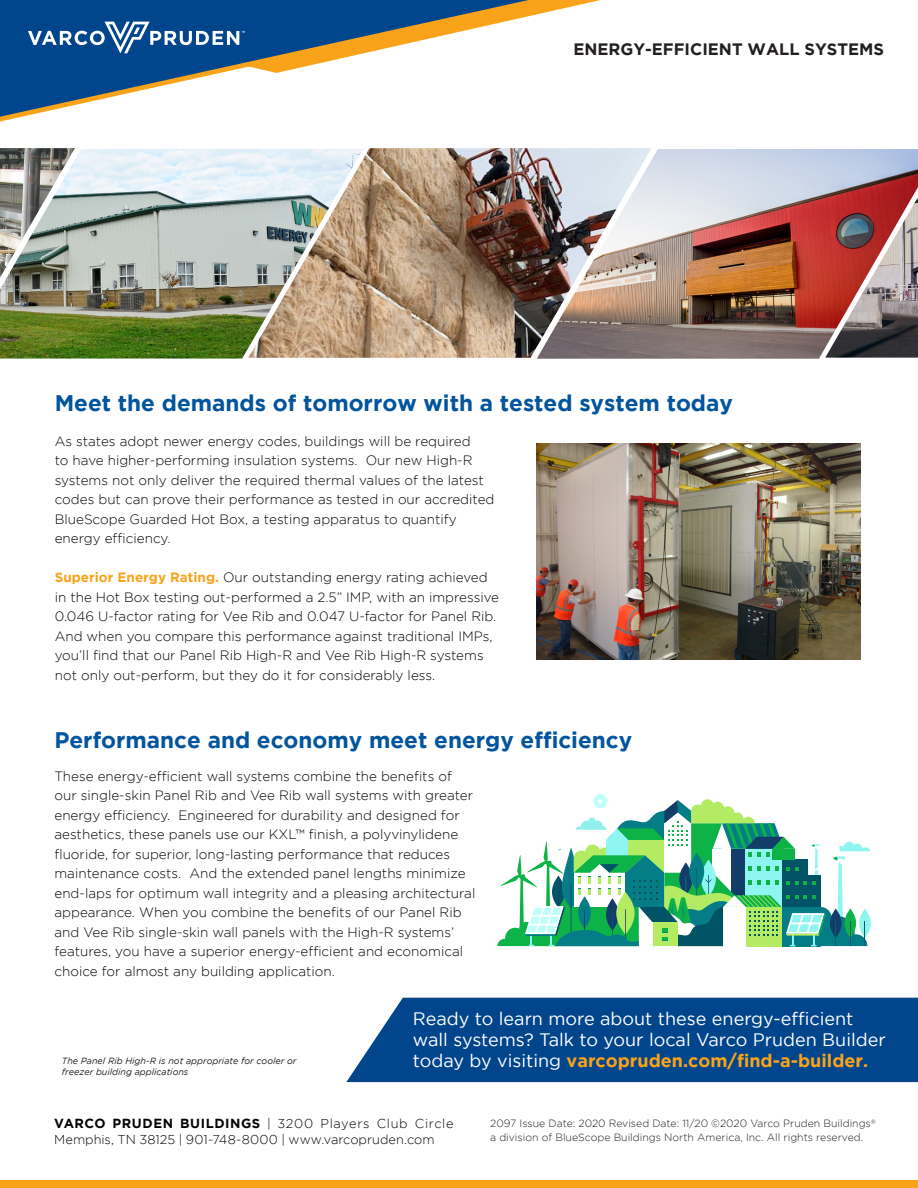
<style>
.page{position:relative;width:918px;height:1188px;background:#fff}
.page>*{position:absolute;margin:0;border:0;box-sizing:border-box;transform-origin:0 0}
.Green_Subhead_16B{font:700 22.5px "Gotham";color:#01549d}
.t1{font:18px/21px "Gotham";color:#fff}
.t2{font:700 18px "Gotham";color:#f9a31b}
.Front_Style_Red{font:700 16.5px "Gotham";color:#231f20}
.t3{font:300 13.5px/19.5px "Gotham";color:#040503}
.H2_productHeads{font:300 12.9px/15.9px "Gotham";letter-spacing:.01em;color:#040503}
.EU_credits{font:300 10.5px/13.5px "Gotham";color:#231f20}
.t4{font:italic 9px "Gotham";color:#231f20}
.s1{font-weight:700;color:#f9a31b}
.s2{font-weight:400;color:#fff}
.s3{font-weight:700;font-size:13.05px}
</style>
<div class="page">
<div style="left:0;top:1181px;width:918px;height:7px;background:#f9a31b"></div>
<svg style="left:0;top:0;width:220px;height:117px;fill:#01468c"></svg>
<svg style="left:28px;top:0;width:573px;height:73px"></svg>
<div style="left:346px;top:998px;width:572px;height:84px;background:#01468c"></div>
<img style="left:537px;top:443px;width:324px;height:216px">
<img style="left:0;top:149px;width:248px;height:210px">
<img style="left:0;top:148px;width:75px;height:130px">
<img style="left:248px;top:148px;width:403px;height:210px">
<img style="left:537px;top:149px;width:381px;height:210px">
<img style="left:825px;top:197px;width:93px;height:161px">
<svg style="left:497px;top:794px;width:374px;height:152px"></svg>
<p class="Front_Style_Red" style="left:573px;top:39px;width:312px">ENERGY-EFFICIENT WALL SYSTEMS</p>
<p class="Green_Subhead_16B" style="left:55px;top:390px;width:680px">Meet the demands of tomorrow with a tested system today</p>
<p class="t3" style="left:55px;top:431px;width:441px">As states adopt newer energy codes, buildings will be required<br>to have higher-performing insulation systems. Our new High-R systems not only deliver the required thermal values of the latest codes but can prove their performance as tested in our accredited BlueScope Guarded Hot Box, a testing apparatus to quantify energy efficiency.</p>
<p class="t3" style="left:55px;top:568px;width:446px"><span class="s1">Superior Energy Rating.</span> Our outstanding energy rating achieved in the Hot Box testing out-performed a 2.5” IMP, with an impressive 0.046 U-factor rating for Vee Rib and 0.047 U-factor for Panel Rib.<br>And when you compare this performance against traditional IMPs, you’ll find that our Panel Rib High-R and Vee Rib High-R systems not only out-perform, but they do it for considerably less.</p>
<p class="Green_Subhead_16B" style="left:54px;top:727px;width:579px">Performance and economy meet energy efficiency</p>
<p class="t3" style="left:54px;top:766px;width:422px">These energy-efficient wall systems combine the benefits of our single-skin Panel Rib and Vee Rib wall systems with greater energy efficiency. Engineered for durability and designed for aesthetics, these panels use our KXL™ finish, a polyvinylidene fluoride, for superior, long-lasting performance that reduces maintenance costs. And the extended panel lengths minimize end-laps for optimum wall integrity and a pleasing architectural appearance. When you combine the benefits of our Panel Rib and Vee Rib single-skin wall panels with the High-R systems’ features, you have a superior energy-efficient and economical choice for almost any building application.</p>
<p class="t1" style="left:413px;top:1007px;width:474px">Ready to learn more about these energy-efficient wall systems? Talk to your local Varco Pruden Builder</p>
<p class="t4" style="left:62px;top:1056px;width:236px">The Panel Rib High-R is not appropriate for cooler or</p>
<p class="t2" style="left:413px;top:1050px;width:457px"><span class="s2">today by visiting</span> varcopruden.com/find-a-builder.</p>
<p class="t4" style="left:62px;top:1067px;width:128px">freezer building applications</p>
<p class="H2_productHeads" style="left:54px;top:1115px;width:401px"><span class="s3">VARCO PRUDEN BUILDINGS</span> | 3200 Players Club Circle<br>Memphis, TN 38125 | 901-748-8000 | www.varcopruden.com</p>
<p class="EU_credits" style="left:490px;top:1117px;width:387px">2097 Issue Date: 2020 Revised Date: 11/20 ©2020 Varco Pruden Buildings<sup>® </sup>a division of BlueScope Buildings North America, Inc. All rights reserved.</p>
</div>
